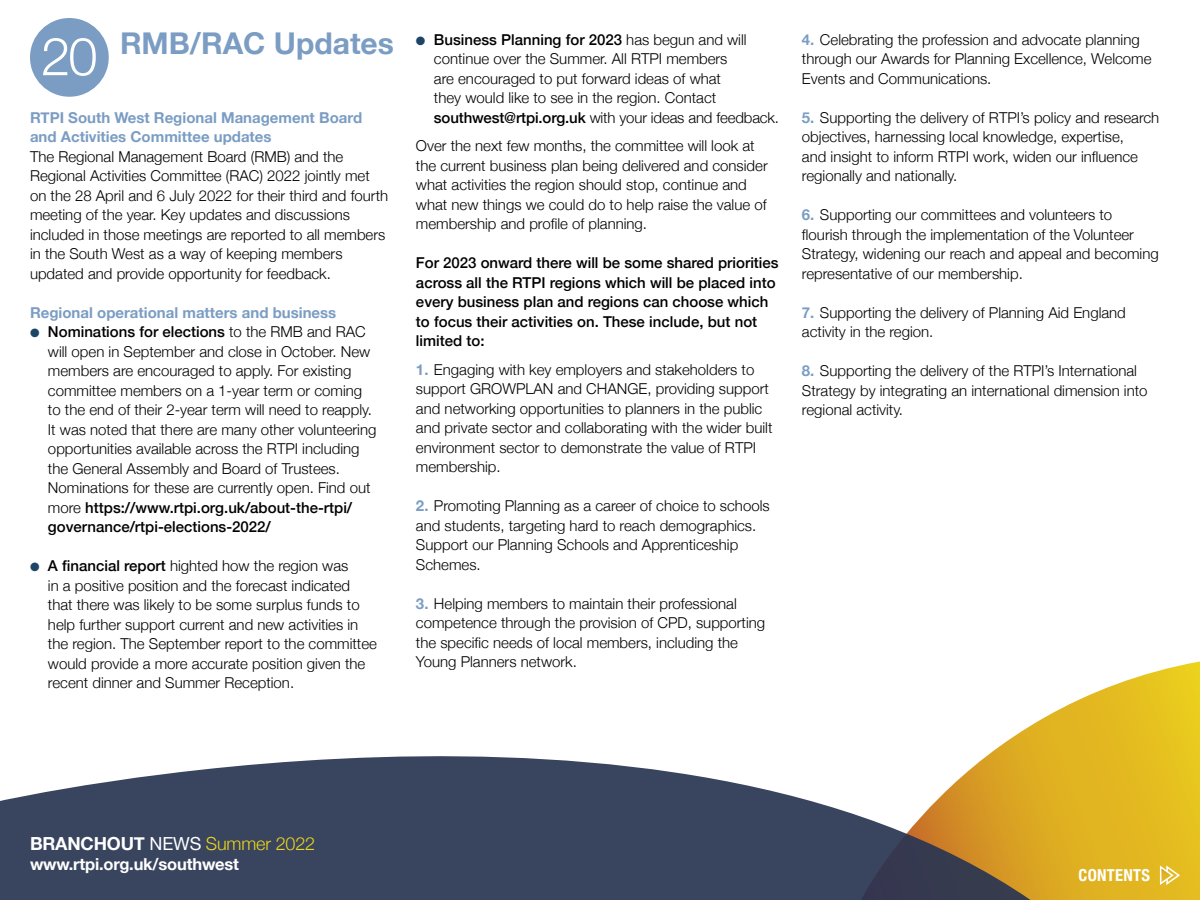
<style>
.page{position:relative;width:1200px;height:900px;background:#fff}
.page>*{position:absolute;margin:0;border:0;box-sizing:border-box;transform-origin:0 0}
.t1{font:300 52.65px "Helvetica Neue";color:#fff}
.t2{font:700 30px "Helvetica Neue";color:#7b9dc3}
.t3{font:300 18px "Helvetica Neue";letter-spacing:-.01em;color:#edd51c}
.t4{font:700 16.5px "Helvetica Neue";letter-spacing:-.01em;color:#fff}
.t5{font:700 condensed 16.5px "Helvetica Neue";letter-spacing:.02em;color:#fff}
.t6{font:300 15px/19.5px "Helvetica Neue";color:#000}
.t7{font:500 15px/19.5px "Helvetica Neue";color:#000}
.t8{font:700 15px/19.5px "Helvetica Neue";color:#7b9dc3}
.s1{color:#1d4567}
.s2{font-weight:500}
.s3{font-weight:700;color:#7b9dc3}
.s4{font-weight:700;color:#fff}
.s5{font-weight:400;color:#fff}
</style>
<div class="page">
<svg style="left:988px;top:662px;width:212px;height:238px"></svg>
<svg style="left:0;top:755px;width:1030px;height:145px;fill:#39445e"></svg>
<svg style="left:1159px;top:864px;width:22px;height:23px"></svg>
<div style="left:30px;top:18px;width:79px;height:79px;background:#7b9dc3;border-radius:50%"></div>
<h2 class="t2" style="left:120px;top:19px;width:275px">RMB/RAC Updates</h2>
<h1 class="t1" style="left:41px;top:14px;width:58px">20</h1>
<p class="t8" style="left:30px;top:108px;width:334px">RTPI South West Regional Management Board and Activities Committee updates</p>
<p class="t6" style="left:30px;top:145px;width:360px">The Regional Management Board (RMB) and the Regional Activities Committee (RAC) 2022 jointly met on the 28 April and 6 July 2022 for their third and fourth meeting of the year. Key updates and discussions included in those meetings are reported to all members in the South West as a way of keeping members updated and provide opportunity for feedback.</p>
<p class="t8" style="left:30px;top:303px;width:308px">Regional operational matters and business</p>
<p class="t6" style="left:48px;top:321px;width:330px;text-indent:-18px"><span class="s1">●</span> <span class="s2">Nominations for elections</span> to the RMB and RAC will open in September and close in October. New members are encouraged to apply. For existing committee members on a 1-year term or coming to the end of their 2-year term will need to reapply.<br>It was noted that there are many other volunteering opportunities available across the RTPI including the General Assembly and Board of Trustees.<br>Nominations for these are currently open. Find out more <span class="s2">https://www.rtpi.org.uk/about-the-rtpi/ governance/rtpi-elections-2022/</span></p>
<p class="t6" style="left:48px;top:555px;width:331px;text-indent:-18px"><span class="s1">●</span> <span class="s2">A financial report</span> highted how the region was<br>in a positive position and the forecast indicated that there was likely to be some surplus funds to help further support current and new activities in the region. The September report to the committee would provide a more accurate position given the recent dinner and Summer Reception.</p>
<p class="t6" style="left:434px;top:28px;width:347px;text-indent:-18px"><span class="s1">●</span> <span class="s2">Business Planning for 2023</span> has begun and will continue over the Summer. All RTPI members<br>are encouraged to put forward ideas of what<br>they would like to see in the region. Contact <span class="s2">southwest@rtpi.org.uk</span> with your ideas and feedback.</p>
<p class="t6" style="left:416px;top:135px;width:353px">Over the next few months, the committee will look at the current business plan being delivered and consider what activities the region should stop, continue and what new things we could do to help raise the value of membership and profile of planning.</p>
<p class="t7" style="left:416px;top:252px;width:364px">For 2023 onward there will be some shared priorities across all the RTPI regions which will be placed into every business plan and regions can choose which to focus their activities on. These include, but not limited to:</p>
<p class="t6" style="left:416px;top:358px;width:358px"><span class="s3">1.</span> Engaging with key employers and stakeholders to support GROWPLAN and CHANGE, providing support and networking opportunities to planners in the public and private sector and collaborating with the wider built environment sector to demonstrate the value of RTPI membership.</p>
<p class="t6" style="left:416px;top:495px;width:355px"><span class="s3">2.</span> Promoting Planning as a career of choice to schools and students, targeting hard to reach demographics.<br>Support our Planning Schools and Apprenticeship Schemes.</p>
<p class="t6" style="left:416px;top:592px;width:351px"><span class="s3">3.</span> Helping members to maintain their professional competence through the provision of CPD, supporting the specific needs of local members, including the Young Planners network.</p>
<p class="t6" style="left:802px;top:28px;width:351px"><span class="s3">4.</span> Celebrating the profession and advocate planning through our Awards for Planning Excellence, Welcome<br>Events and Communications.</p>
<p class="t6" style="left:802px;top:106px;width:359px"><span class="s3">5.</span> Supporting the delivery of RTPI’s policy and research objectives, harnessing local knowledge, expertise,<br>and insight to inform RTPI work, widen our influence regionally and nationally.</p>
<p class="t6" style="left:802px;top:204px;width:358px"><span class="s3">6.</span> Supporting our committees and volunteers to flourish through the implementation of the Volunteer Strategy, widening our reach and appeal and becoming representative of our membership.</p>
<p class="t6" style="left:802px;top:301px;width:325px"><span class="s3">7.</span> Supporting the delivery of Planning Aid England activity in the region.</p>
<p class="t6" style="left:802px;top:360px;width:347px"><span class="s3">8.</span> Supporting the delivery of the RTPI’s International<br>Strategy by integrating an international dimension into regional activity.</p>
<p class="t3" style="left:30px;top:829px;width:287px"><span class="s4">BRANCHOUT</span> <span class="s5">NEWS</span> Summer 2022</p>
<p class="t4" style="left:30px;top:851px;width:211px">www.rtpi.org.uk/southwest</p>
<p class="t5" style="left:1078px;top:862px;width:73px">CONTENTS</p>
</div>
